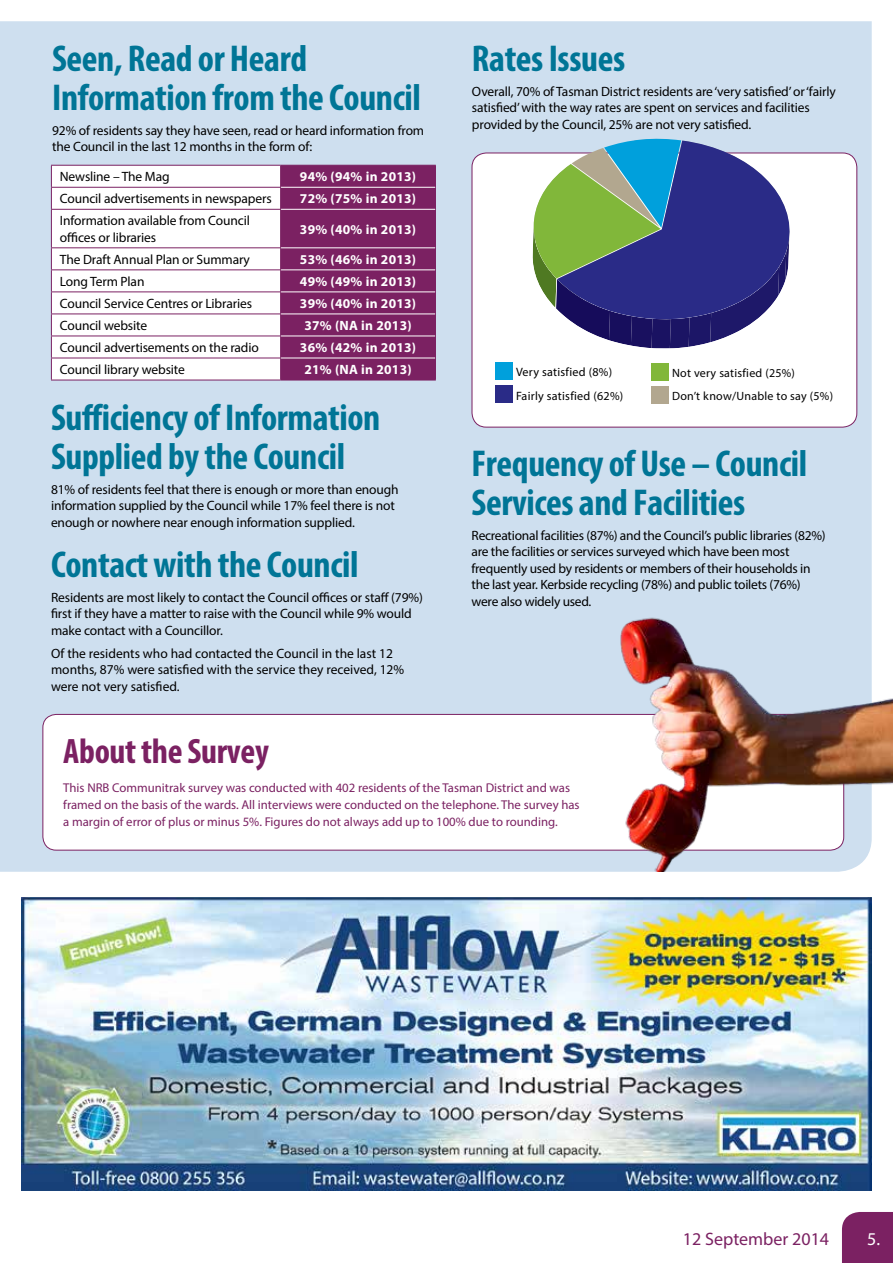
<style>
.page{position:relative;width:893px;height:1263px;background:#fff}
.page>*{position:absolute;margin:0;border:0;box-sizing:border-box;transform-origin:0 0}
.t1{font:700 condensed 37.5px/39px "Myriad Pro";letter-spacing:-.01em;color:#007596}
.t2{font:700 condensed 35.4px "Myriad Pro";letter-spacing:-.01em;color:#7b2162}
.t3{font:18px "Myriad Pro";color:#7b2162}
.t4{font:18px "Myriad Pro";color:#fff}
.t5{font:13.5px/16.5px "Myriad Pro";letter-spacing:-.01em;color:#000}
.t6{font:700 13.5px "Myriad Pro";letter-spacing:.02em;color:#fff}
.t7{font:12.75px/17px "Myriad Pro";color:#7b2162}
.t8{font:12.15px/23.4px "Myriad Pro";letter-spacing:.02em;color:#000}
.t9{font:12px/23.2px "Myriad Pro";letter-spacing:.02em;color:#000}
</style>
<div class="page">
<div style="left:842px;top:1212px;width:51px;height:51px;background:#7b2162"></div>
<div style="left:0;top:21px;width:872px;height:851px;background:#cedfef"></div>
<img style="left:21px;top:897px;width:851px;height:294px">
<div style="left:43px;top:714px;width:801px;height:136px;background:#fff;border-radius:13px"></div>
<div style="left:43px;top:714px;width:801px;height:136px;border:1px solid #7b2162;border-radius:13px"></div>
<img style="left:582px;top:612px;width:311px;height:260px">
<div style="left:472px;top:153px;width:385px;height:274px;background:#fff;border-radius:14px"></div>
<svg style="left:521px;top:137px;width:278px;height:211px"></svg>
<div style="left:495px;top:362px;width:18px;height:17px;background:#00a0dc"></div>
<div style="left:495px;top:386px;width:18px;height:17px;background:#2a2b87"></div>
<div style="left:652px;top:363px;width:17px;height:17px;background:#81b73a"></div>
<div style="left:652px;top:386px;width:17px;height:17px;background:#b2a78f"></div>
<svg style="left:52px;top:166px;width:228px;height:214px"></svg>
<hr style="left:51px;top:165px;width:230px;height:1px;background:#7b2162">
<hr style="left:51px;top:187px;width:230px;height:1px;background:#7b2162">
<svg style="left:51px;top:166px;width:1px;height:43px"></svg>
<hr style="left:51px;top:209px;width:230px;height:1px;background:#7b2162">
<hr style="left:51px;top:210px;width:1px;height:37px;background:#7b2162">
<hr style="left:51px;top:247px;width:230px;height:1px;background:#7b2162">
<hr style="left:51px;top:269px;width:230px;height:1px;background:#7b2162">
<hr style="left:51px;top:291px;width:230px;height:1px;background:#7b2162">
<hr style="left:51px;top:314px;width:230px;height:1px;background:#7b2162">
<hr style="left:51px;top:336px;width:230px;height:1px;background:#7b2162">
<hr style="left:51px;top:358px;width:230px;height:1px;background:#7b2162">
<svg style="left:51px;top:248px;width:1px;height:132px"></svg>
<div style="left:280px;top:165px;width:156px;height:215px;background:#7b2162"></div>
<hr style="left:51px;top:380px;width:230px;height:1px;background:#7b2162">
<hr style="left:281px;top:380px;width:155px;height:1px;background:#7b2162">
<hr style="left:281px;top:187px;width:154px;height:1px;background:#fff">
<hr style="left:281px;top:209px;width:154px;height:1px;background:#fff">
<hr style="left:281px;top:247px;width:154px;height:1px;background:#fff">
<hr style="left:281px;top:269px;width:154px;height:1px;background:#fff">
<hr style="left:281px;top:291px;width:154px;height:1px;background:#fff">
<hr style="left:281px;top:314px;width:154px;height:1px;background:#fff">
<hr style="left:281px;top:336px;width:154px;height:1px;background:#fff">
<hr style="left:281px;top:358px;width:154px;height:1px;background:#fff">
<h1 class="t1" style="left:52px;top:38px;width:370px">Seen, Read or Heard<br>Information from the Council</h1>
<p class="t5" style="left:52px;top:122px;width:374px">92% of residents say they have seen, read or heard information from the Council in the last 12 months in the form of:</p>
<p class="t5" style="left:60px;top:168px;width:111px">Newsline – The Mag</p>
<p class="t6" style="left:300px;top:168px;width:118px">94% (94% in 2013)</p>
<p class="t5" style="left:60px;top:190px;width:213px">Council advertisements in newspapers</p>
<p class="t6" style="left:300px;top:190px;width:118px">72% (75% in 2013)</p>
<p class="t5" style="left:60px;top:212px;width:192px">Information available from Council offices or libraries</p>
<p class="t6" style="left:300px;top:220px;width:118px">39% (40% in 2013)</p>
<p class="t5" style="left:60px;top:251px;width:192px">The Draft Annual Plan or Summary</p>
<p class="t6" style="left:300px;top:251px;width:118px">53% (46% in 2013)</p>
<p class="t5" style="left:60px;top:273px;width:86px">Long Term Plan</p>
<p class="t6" style="left:300px;top:273px;width:118px">49% (49% in 2013)</p>
<p class="t5" style="left:60px;top:295px;width:194px">Council Service Centres or Libraries</p>
<p class="t6" style="left:300px;top:295px;width:118px">39% (40% in 2013)</p>
<p class="t5" style="left:60px;top:317px;width:89px">Council website</p>
<p class="t6" style="left:304px;top:317px;width:109px">37% (NA in 2013)</p>
<p class="t5" style="left:60px;top:339px;width:200px">Council advertisements on the radio</p>
<p class="t6" style="left:300px;top:339px;width:118px">36% (42% in 2013)</p>
<p class="t5" style="left:60px;top:361px;width:127px">Council library website</p>
<p class="t6" style="left:304px;top:361px;width:109px">21% (NA in 2013)</p>
<h1 class="t1" style="left:51px;top:397px;width:331px">Sufficiency of Information<br>Supplied by the Council</h1>
<p class="t5" style="left:51px;top:481px;width:349px">81% of residents feel that there is enough or more than enough information supplied by the Council while 17% feel there is not enough or nowhere near enough information supplied.</p>
<h1 class="t1" style="left:51px;top:544px;width:309px">Contact with the Council</h1>
<p class="t5" style="left:51px;top:589px;width:373px">Residents are most likely to contact the Council offices or staff (79%) first if they have a matter to raise with the Council while 9% would make contact with a Councillor.</p>
<p class="t5" style="left:51px;top:645px;width:355px">Of the residents who had contacted the Council in the last 12 months, 87% were satisfied with the service they received, 12% were not very satisfied.</p>
<h1 class="t1" style="left:472px;top:38px;width:155px">Rates Issues</h1>
<p class="t5" style="left:472px;top:83px;width:365px">Overall, 70% of Tasman District residents are ‘very satisfied’ or ‘fairly satisfied’ with the way rates are spent on services and facilities provided by the Council, 25% are not very satisfied.</p>
<p class="t8" style="left:516px;top:360px;width:109px">Very satisfied (8%)<br>Fairly satisfied (62%)</p>
<p class="t9" style="left:672px;top:361px;width:162px">Not very satisfied (25%)<br>Don’t know/Unable to say (5%)</p>
<h1 class="t1" style="left:472px;top:443px;width:337px">Frequency of Use – Council<br>Services and Facilities</h1>
<p class="t5" style="left:472px;top:527px;width:356px">Recreational facilities (87%) and the Council’s public libraries (82%) are the facilities or services surveyed which have been most frequently used by residents or members of their households in the last year. Kerbside recycling (78%) and public toilets (76%) were also widely used.</p>
<h2 class="t2" style="left:63px;top:729px;width:207px">About the Survey</h2>
<p class="t7" style="left:63px;top:779px;width:518px">This NRB Communitrak survey was conducted with 402 residents of the Tasman District and was framed on the basis of the wards. All interviews were conducted on the telephone. The survey has a margin of error of plus or minus 5%. Figures do not always add up to 100% due to rounding.</p>
<h3 class="t3" style="left:683px;top:1227px;width:148px">12 September 2014</h3>
<h3 class="t4" style="left:867px;top:1227px;width:14px">5.</h3>
</div>
